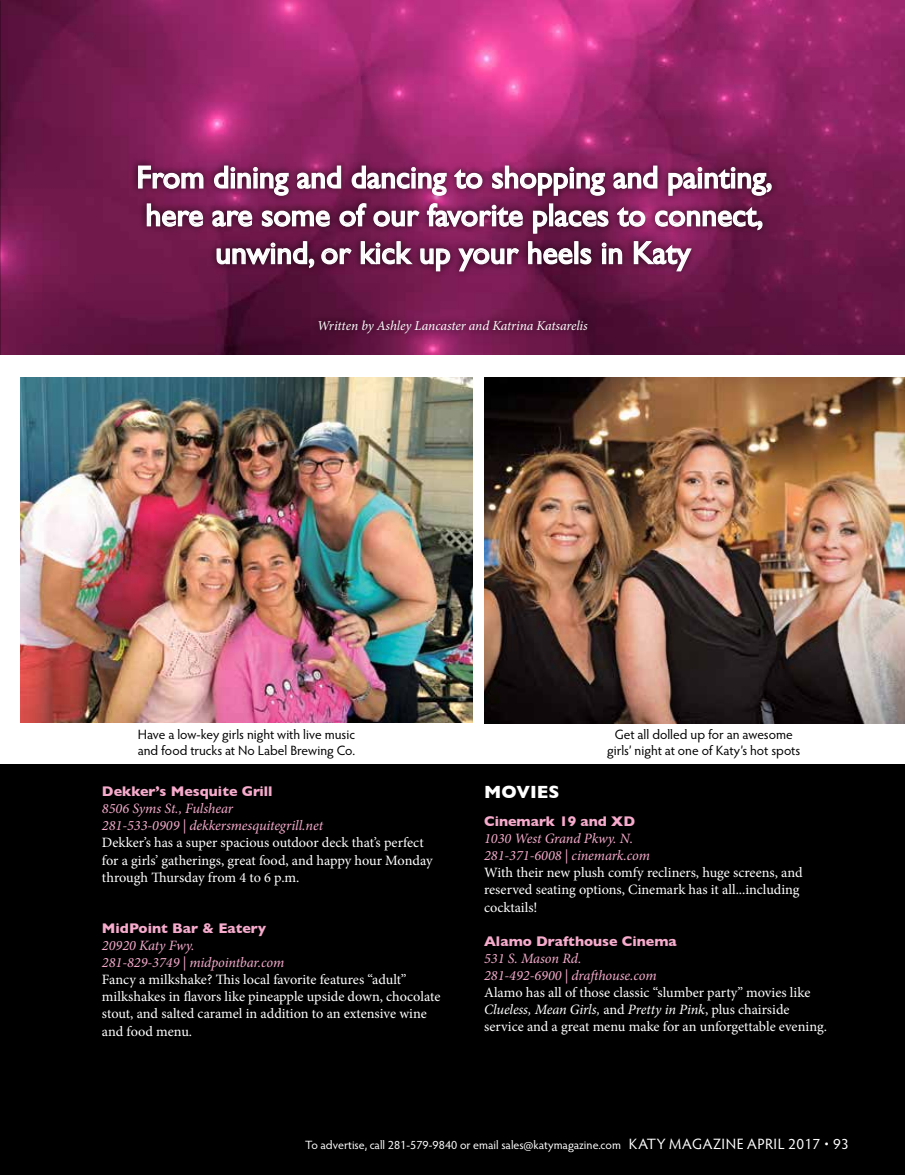
<style>
.page{position:relative;width:905px;height:1175px;background:#fff}
.page>*{position:absolute;margin:0;border:0;box-sizing:border-box;transform-origin:0 0}
.t1{font:31.5px/37.8px "Gill Sans";color:#fff;text-align:center}
.t2{font:700 18px "Gill Sans";color:#fff}
.t3{font:14.25px/17.1px "Minion Pro";letter-spacing:-.005em;color:#fff}
.t4{font:italic 14.25px/17.1px "Minion Pro";letter-spacing:-.005em;color:#f6abcc}
.t5{font:700 14.25px "Gill Sans";color:#f6abcc}
.t6{font:13.5px/16.2px "Hypatia Sans Pro";color:#000;text-align:center}
.t7{font:italic 13.5px "Minion Pro";letter-spacing:-.01em;color:#fff}
.t8{font:12px "Hypatia Sans Pro";color:#fff}
.s1{font-style:italic}
.s2{font-size:15px}
</style>
<div class="page">
<div style="left:0;top:0;width:904px;height:1174px;background:#000"></div>
<img style="left:0;top:0;width:904px;height:355px">
<div style="left:0;top:355px;width:904px;height:408px;background:#fff"></div>
<img style="left:484px;top:377px;width:420px;height:347px">
<img style="left:20px;top:377px;width:452px;height:345px">
<div style="left:311px;top:313px;width:284px;height:27px;background:#000;opacity:.75"></div>
<div style="left:130px;top:158px;width:649px;height:121px;background:#000;opacity:.75"></div>
<svg style="left:137px;top:165px;width:67px;height:24px;background:#945e7e"></svg>
<svg style="left:146px;top:203px;width:58px;height:24px"></svg>
<svg style="left:211px;top:165px;width:561px;height:69px;background:#8f4c73"></svg>
<svg style="left:216px;top:240px;width:136px;height:29px;background:#7a4865"></svg>
<svg style="left:360px;top:240px;width:91px;height:32px;background:#864d6e"></svg>
<svg style="left:457px;top:247px;width:63px;height:25px;background:#8c5476"></svg>
<svg style="left:527px;top:240px;width:46px;height:25px"></svg>
<div style="left:574px;top:241px;width:4px;height:23px;border:2px solid #fff"></div>
<svg style="left:579px;top:247px;width:13px;height:18px"></svg>
<svg style="left:601px;top:241px;width:22px;height:24px"></svg>
<svg style="left:633px;top:240px;width:60px;height:32px;background:#925478"></svg>
<h1 class="t1" style="left:136px;top:158px;width:638px">From dining and dancing to shopping and painting, here are some of our favorite places to connect, unwind, or kick up your heels in Katy</h1>
<p class="t7" style="left:317px;top:317px;width:272px">Written by Ashley Lancaster and Katrina Katsarelis</p>
<p class="t6" style="left:138px;top:725px;width:219px;text-align:left">Have a low-key girls night with live music and food trucks at No Label Brewing Co.</p>
<p class="t6" style="left:607px;top:725px;width:194px">Get all dolled up for an awesome girls’ night at one of Katy’s hot spots</p>
<p class="t5" style="left:102px;top:780px;width:172px">Dekker’s Mesquite Grill</p>
<p class="t4" style="left:102px;top:800px;width:222px">8506 Syms St., Fulshear<br>281-533-0909 | dekkersmesquitegrill.net</p>
<p class="t3" style="left:102px;top:834px;width:332px">Dekker’s has a super spacious outdoor deck that’s perfect for a girls’ gatherings, great food, and happy hour Monday through Thursday from 4 to 6 p.m.</p>
<p class="t5" style="left:102px;top:916px;width:166px">MidPoint Bar &amp; Eatery</p>
<p class="t4" style="left:102px;top:937px;width:184px">20920 Katy Fwy.<br>281-829-3749 | midpointbar.com</p>
<p class="t3" style="left:102px;top:971px;width:340px">Fancy a milkshake? This local favorite features “adult” milkshakes in flavors like pineapple upside down, chocolate stout, and salted caramel in addition to an extensive wine and food menu.</p>
<p class="t2" style="left:484px;top:777px;width:77px">MOVIES</p>
<p class="t5" style="left:484px;top:810px;width:152px">Cinemark 19 and XD</p>
<p class="t4" style="left:484px;top:830px;width:167px">1030 West Grand Pkwy. N.<br>281-371-6008 | cinemark.com</p>
<p class="t3" style="left:484px;top:864px;width:320px">With their new plush comfy recliners, huge screens, and reserved seating options, Cinemark has it all...including cocktails!</p>
<p class="t5" style="left:484px;top:929px;width:194px">Alamo Drafthouse Cinema</p>
<p class="t4" style="left:484px;top:949px;width:174px">531 S. Mason Rd.<br>281-492-6900 | drafthouse.com</p>
<p class="t3" style="left:484px;top:984px;width:344px">Alamo has all of those classic “slumber party” movies like<br><span class="s1">Clueless, Mean Girls,</span> and <span class="s1">Pretty in Pink</span>, plus chairside service and a great menu make for an unforgettable evening.</p>
<p class="t8" style="left:305px;top:1137px;width:545px">To advertise, call 281-579-9840 or email sales@katymagazine.com <span class="s2">KATY MAGAZINE APRIL 2017 • 93</span></p>
</div>
